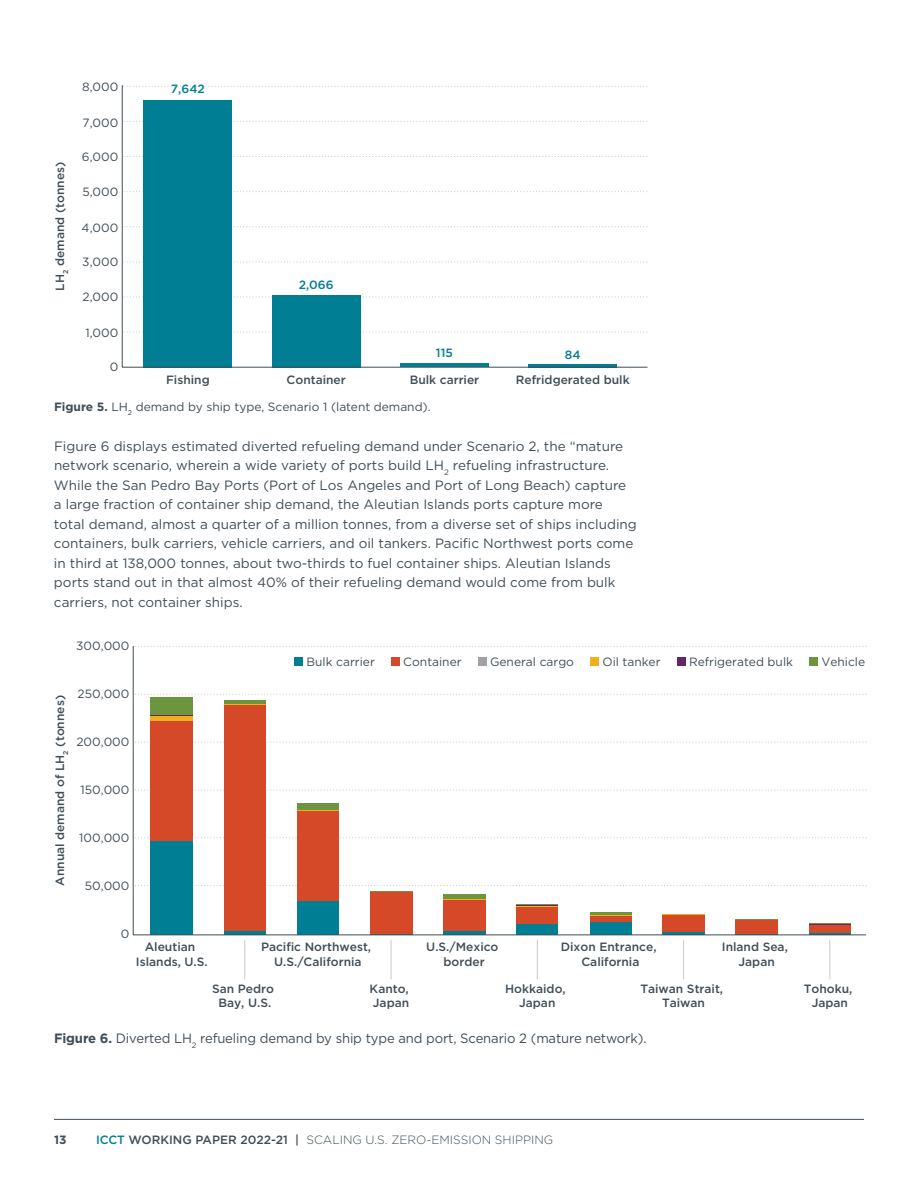
<style>
.page{position:relative;width:918px;height:1188px;background:#fff}
.page>*{position:absolute;margin:0;border:0;box-sizing:border-box;transform-origin:0 0}
.t1{font:13.5px/19.5px "Gotham";color:#404d56}
.t2{font:500 12px/14.4px "Gotham";color:#404d56;text-align:center}
.t3{font:12px "Gotham";color:#404d56}
.t4{font:300 12px "Gotham";color:#404d56}
.t5{font:500 12px "Gotham";color:#007e94}
.t6{font:700 12px "Gotham";color:#404d56}
.s1{font-weight:700}
.s2{font-weight:500;color:#007e94}
.s3{font-weight:500}
</style>
<div class="page">
<hr style="left:54px;top:1119px;width:810px;height:1px;background:#404d56">
<svg style="left:121px;top:85px;width:527px;height:283px"></svg>
<svg style="left:132px;top:646px;width:735px;height:290px"></svg>
<div style="left:295px;top:658px;width:8px;height:8px;background:#007e94"></div>
<div style="left:391px;top:658px;width:9px;height:8px;background:#d54929"></div>
<div style="left:478px;top:658px;width:9px;height:8px;background:#a1a1a6"></div>
<div style="left:591px;top:658px;width:8px;height:8px;background:#f2af1d"></div>
<div style="left:677px;top:658px;width:9px;height:8px;background:#662666"></div>
<div style="left:809px;top:658px;width:9px;height:8px;background:#6c953e"></div>
<hr style="left:244px;top:940px;width:1px;height:39px;background:#c9c8cb">
<hr style="left:391px;top:940px;width:1px;height:39px;background:#c9c8cb">
<hr style="left:537px;top:940px;width:1px;height:39px;background:#c9c8cb">
<hr style="left:683px;top:940px;width:1px;height:39px;background:#c9c8cb">
<hr style="left:829px;top:940px;width:1px;height:39px;background:#c9c8cb">
<p class="t2" style="left:53px;top:291px;width:130px;rotate:-90deg">LH<sub>2</sub> demand (tonnes)</p>
<p class="t3" style="left:82px;top:79px;width:38px">8,000</p>
<p class="t3" style="left:83px;top:115px;width:37px">7,000</p>
<p class="t3" style="left:82px;top:149px;width:38px">6,000</p>
<p class="t3" style="left:82px;top:184px;width:38px">5,000</p>
<p class="t3" style="left:82px;top:220px;width:38px">4,000</p>
<p class="t3" style="left:82px;top:254px;width:38px">3,000</p>
<p class="t3" style="left:82px;top:289px;width:37px">2,000</p>
<p class="t3" style="left:85px;top:325px;width:34px">1,000</p>
<p class="t3" style="left:110px;top:359px;width:10px">0</p>
<p class="t5" style="left:171px;top:80px;width:35px">7,642</p>
<p class="t5" style="left:299px;top:277px;width:37px">2,066</p>
<p class="t5" style="left:436px;top:345px;width:18px">115</p>
<p class="t5" style="left:565px;top:347px;width:17px">84</p>
<p class="t2" style="left:166px;top:373px;width:45px">Fishing</p>
<p class="t2" style="left:287px;top:373px;width:61px">Container</p>
<p class="t2" style="left:410px;top:373px;width:71px">Bulk carrier</p>
<p class="t2" style="left:516px;top:373px;width:115px">Refridgerated bulk</p>
<p class="t3" style="left:54px;top:399px;width:378px"><span class="s1">Figure 5.</span> LH<sub>2</sub> demand by ship type, Scenario 1 (latent demand).</p>
<p class="t1" style="left:54px;top:436px;width:584px">Figure 6 displays estimated diverted refueling demand under Scenario 2, the “mature network scenario, wherein a wide variety of ports build LH<sub>2</sub> refueling infrastructure.<br>While the San Pedro Bay Ports (Port of Los Angeles and Port of Long Beach) capture a large fraction of container ship demand, the Aleutian Islands ports capture more total demand, almost a quarter of a million tonnes, from a diverse set of ships including containers, bulk carriers, vehicle carriers, and oil tankers. Pacific Northwest ports come in third at 138,000 tonnes, about two-thirds to fuel container ships. Aleutian Islands ports stand out in that almost 40% of their refueling demand would come from bulk carriers, not container ships.</p>
<p class="t3" style="left:76px;top:638px;width:55px">300,000</p>
<p class="t2" style="left:53px;top:886px;width:192px;rotate:-90deg">Annual demand of LH<sub>2</sub> (tonnes)</p>
<p class="t3" style="left:78px;top:686px;width:53px">250,000</p>
<p class="t3" style="left:76px;top:734px;width:55px">200,000</p>
<p class="t3" style="left:81px;top:782px;width:50px">150,000</p>
<p class="t3" style="left:79px;top:830px;width:52px">100,000</p>
<p class="t3" style="left:85px;top:878px;width:46px">50,000</p>
<p class="t3" style="left:307px;top:654px;width:70px">Bulk carrier</p>
<p class="t3" style="left:403px;top:654px;width:60px">Container</p>
<p class="t3" style="left:490px;top:654px;width:85px">General cargo</p>
<p class="t3" style="left:603px;top:654px;width:60px">Oil tanker</p>
<p class="t3" style="left:689px;top:654px;width:105px">Refrigerated bulk</p>
<p class="t3" style="left:821px;top:654px;width:45px">Vehicle</p>
<p class="t3" style="left:121px;top:926px;width:10px">0</p>
<p class="t2" style="left:136px;top:940px;width:73px">Aleutian<br>Islands, U.S.</p>
<p class="t2" style="left:261px;top:940px;width:112px">Pacific Northwest,<br>U.S./California</p>
<p class="t2" style="left:212px;top:981px;width:63px">San Pedro<br>Bay, U.S.</p>
<p class="t2" style="left:370px;top:981px;width:41px;text-align:left">Kanto,<br>Japan</p>
<p class="t2" style="left:426px;top:940px;width:74px">U.S./Mexico border</p>
<p class="t2" style="left:722px;top:940px;width:68px">Inland Sea,<br>Japan</p>
<p class="t2" style="left:561px;top:940px;width:97px">Dixon Entrance,<br>California</p>
<p class="t2" style="left:640px;top:981px;width:84px">Taiwan Strait,<br>Taiwan</p>
<p class="t2" style="left:505px;top:981px;width:62px">Hokkaido,<br>Japan</p>
<p class="t2" style="left:804px;top:981px;width:50px">Tohoku,<br>Japan</p>
<p class="t1" style="left:54px;top:1028px;width:594px"><span class="s1">Figure 6.</span> Diverted LH<sub>2</sub> refueling demand by ship type and port, Scenario 2 (mature network).</p>
<p class="t6" style="left:54px;top:1132px;width:14px">13</p>
<p class="t4" style="left:96px;top:1132px;width:459px"><span class="s2">ICCT</span> <span class="s3">WORKING PAPER 2022-21 |</span> SCALING U.S. ZERO-EMISSION SHIPPING</p>
</div>
